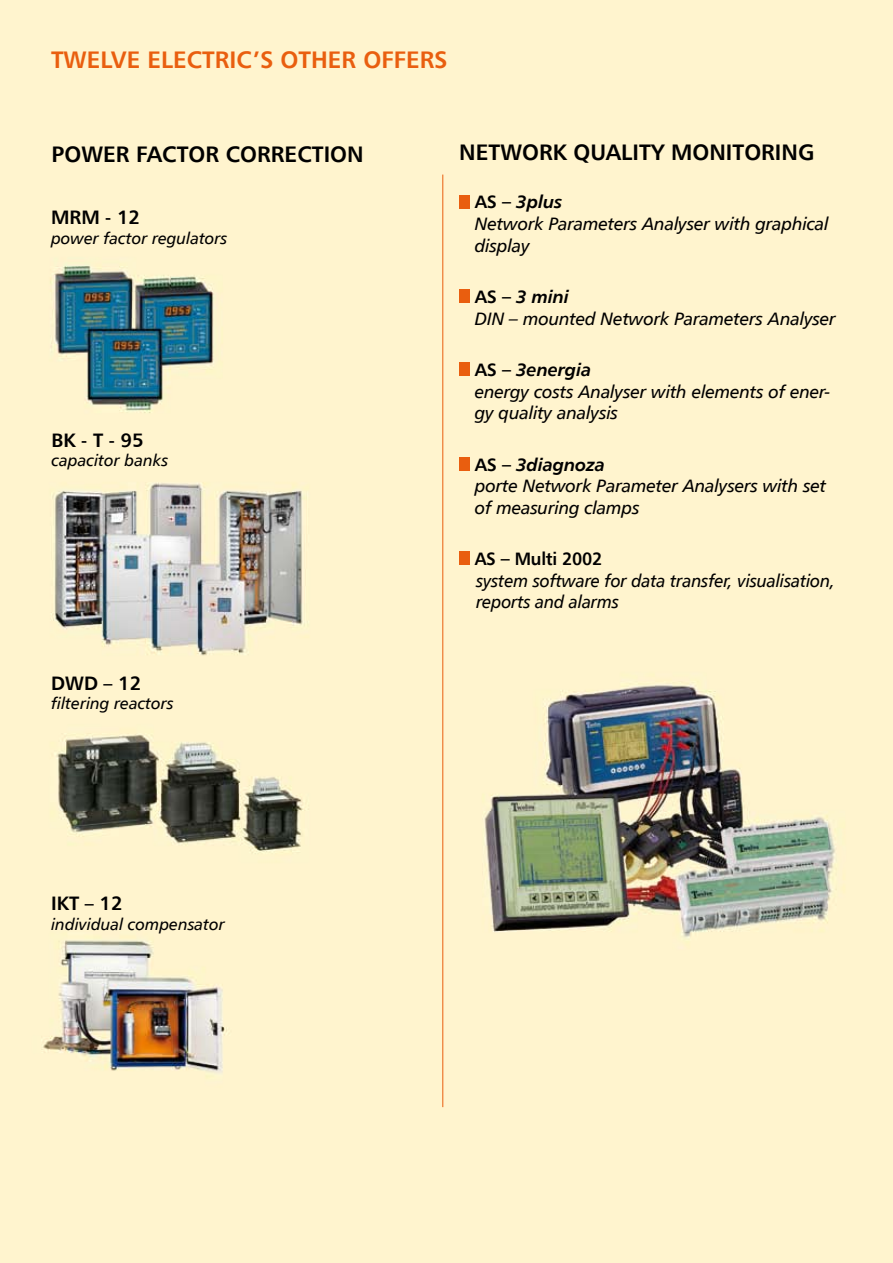
<style>
.page{position:relative;width:893px;height:1263px;background:#fff}
.page>*{position:absolute;margin:0;border:0;box-sizing:border-box;transform-origin:0 0}
.t1{font:700 24px "Humnst 777 EU";color:#e95e0f}
.t2{font:700 22.5px "Humnst 777 EU";color:#000}
.t3{font:700 19.5px "Humnst 777 EU";color:#000}
.t4{font:italic 18px/21.6px "Humnst 777 EU";letter-spacing:-.01em;color:#000}
.t5{font:italic 18px/21.6px "Humnst 777 EU";letter-spacing:-.01em;color:#000;scale:.96 1}
.t6{font:700 18px "Humnst 777 EU";letter-spacing:-.015em;color:#000;scale:.96 1}
.t7{font:italic 16.5px "Humnst 777 EU";color:#000}
.s1{font-size:18px}
.s2{font-weight:700;font-style:normal}
.s3{font-weight:700}
</style>
<div class="page">
<img style="left:0;top:0;width:893px;height:1263px">
<hr style="left:442px;top:175px;width:1px;height:932px;background:#e95e0f">
<div style="left:459px;top:195px;width:11px;height:13px;background:#e95e0f"></div>
<div style="left:459px;top:290px;width:11px;height:13px;background:#e95e0f"></div>
<div style="left:459px;top:363px;width:11px;height:13px;background:#e95e0f"></div>
<div style="left:459px;top:457px;width:11px;height:13px;background:#e95e0f"></div>
<div style="left:459px;top:552px;width:11px;height:13px;background:#e95e0f"></div>
<h1 class="t1" style="left:51px;top:45px;width:17px">TWE</h1>
<h1 class="t1" style="left:100px;top:45px;width:320px">LVE ELECTRIC’S OTHER OFFERS</h1>
<p class="t2" style="left:52px;top:140px;width:310px">POWER FACTOR CORRECTION</p>
<p class="t3" style="left:51px;top:205px;width:91px">MRM <span class="s1">-</span> 12</p>
<p class="t7" style="left:51px;top:228px;width:178px">power factor regulators</p>
<p class="t3" style="left:52px;top:427px;width:94px">BK<span class="s1">-</span> T <span class="s1">-</span>95</p>
<p class="t7" style="left:52px;top:450px;width:118px">capacitor banks</p>
<p class="t3" style="left:51px;top:670px;width:92px">DWD <span class="s1">–</span> 12</p>
<p class="t7" style="left:51px;top:693px;width:124px">filtering reactors</p>
<p class="t2" style="left:459px;top:138px;width:33px">NETWOR</p>
<p class="t2" style="left:553px;top:138px;width:195px">K QUALITY MONITOR</p>
<p class="t2" style="left:775px;top:138px;width:41px">ING</p>
<p class="t4" style="left:475px;top:191px;width:355px"><span class="s2">AS –</span> <span class="s3">3plus<br></span>Network Parameters Analyser with graphical display</p>
<p class="t4" style="left:475px;top:286px;width:363px"><span class="s2">AS –</span> <span class="s3">3 mini<br></span>DIN – mounted Network Parameters Analyser</p>
<p class="t4" style="left:475px;top:358px;width:357px"><span class="s2">AS –</span> <span class="s3">3energia<br></span>energy costs Analyser with elements of ener&shy;gy quality analysis</p>
<p class="t4" style="left:475px;top:453px;width:353px"><span class="s2">AS –</span> <span class="s3">3diagnoza<br></span>porte Network Parameter Analysers with set of measuring clamps</p>
<p class="t6" style="left:475px;top:547px;width:134px">AS – MULTI 2002</p>
<p class="t5" style="left:476px;top:569px;width:375px">system software for data transfer, visualisation, reports and alarms</p>
<p class="t3" style="left:51px;top:891px;width:73px">IKT <span class="s1">–</span> 12</p>
<p class="t7" style="left:51px;top:914px;width:175px">individual compensator</p>
</div>
